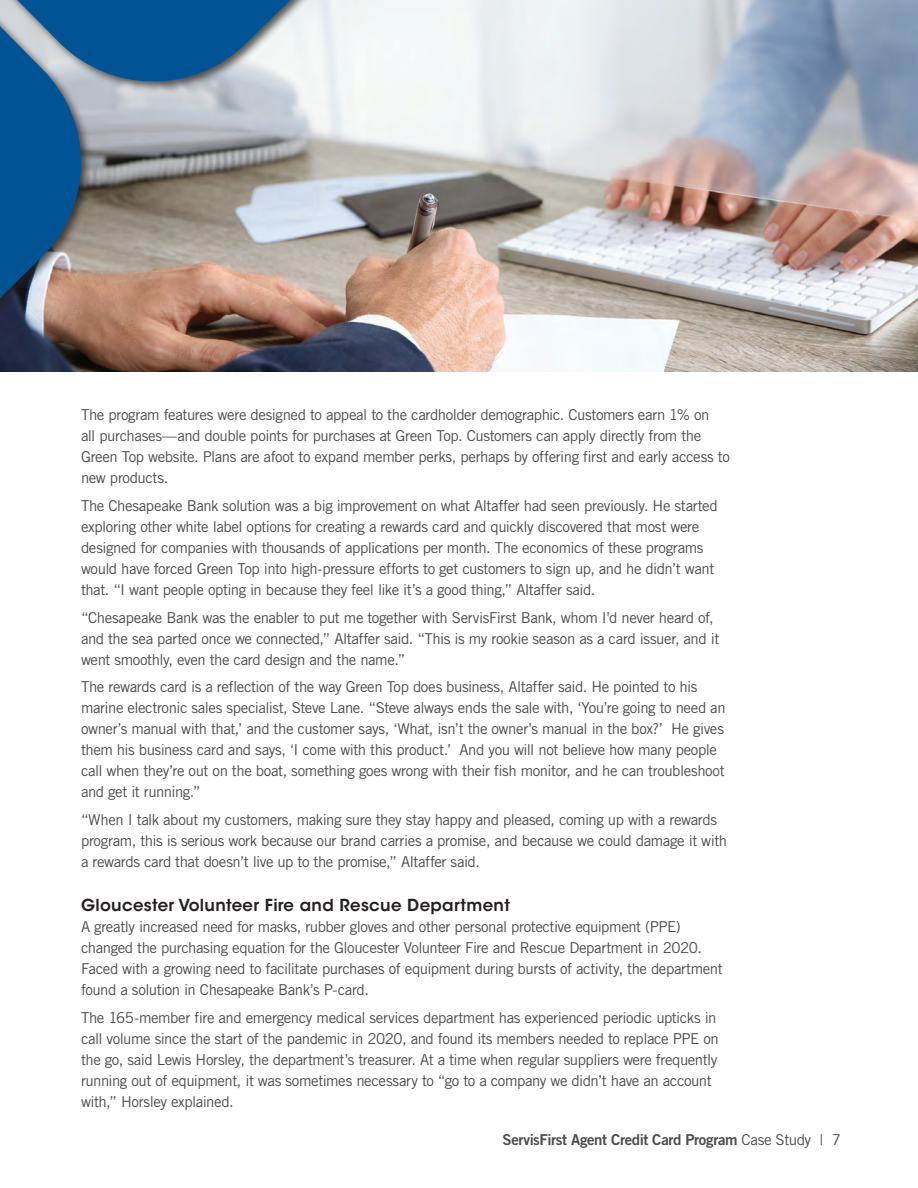
<style>
.page{position:relative;width:918px;height:1188px;background:#fff}
.page>*{position:absolute;margin:0;border:0;box-sizing:border-box;transform-origin:0 0}
.t1{font:600 16.5px "ITC Avant Garde Std";letter-spacing:.02em;color:#231f20}
.t2{font:15px/21px "Trade Gothic LT Std";letter-spacing:-.03em;color:#4b4c4d}
.t3{font:15px "Trade Gothic LT Std Bd 2";letter-spacing:-.025em;color:#4b4c4d}
.s1{font-family:"Trade Gothic LT Std"}
</style>
<div class="page">
<img style="left:94px;top:0;width:824px;height:372px">
<svg style="left:0;top:95px;width:94px;height:277px;background:#3d6180"></svg>
<svg style="left:0;top:0;width:477px;height:95px"></svg>
<svg style="left:17px;top:0;width:75px;height:82px;background:#5586ad"></svg>
<p class="t2" style="left:81px;top:404px;width:650px">The program features were designed to appeal to the cardholder demographic. Customers earn 1% on<br>all purchases—and double points for purchases at Green Top. Customers can apply directly from the Green Top website. Plans are afoot to expand member perks, perhaps by offering first and early access to new products.</p>
<p class="t2" style="left:81px;top:495px;width:638px">The Chesapeake Bank solution was a big improvement on what Altaffer had seen previously. He started exploring other white label options for creating a rewards card and quickly discovered that most were designed for companies with thousands of applications per month. The economics of these programs would have forced Green Top into high-pressure efforts to get customers to sign up, and he didn’t want that. “I want people opting in because they feel like it’s a good thing,” Altaffer said.</p>
<p class="t2" style="left:81px;top:607px;width:640px">“Chesapeake Bank was the enabler to put me together with ServisFirst Bank, whom I’d never heard of, and the sea parted once we connected,” Altaffer said. “This is my rookie season as a card issuer, and it went smoothly, even the card design and the name.”</p>
<p class="t2" style="left:81px;top:676px;width:646px">The rewards card is a reflection of the way Green Top does business, Altaffer said. He pointed to his marine electronic sales specialist, Steve Lane. “Steve always ends the sale with, ‘You’re going to need an owner’s manual with that,’ and the customer says, ‘What, isn’t the owner’s manual in the box?’ He gives them his business card and says, ‘I come with this product.’ And you will not believe how many people call when they’re out on the boat, something goes wrong with their fish monitor, and he can troubleshoot and get it running.”</p>
<p class="t2" style="left:81px;top:809px;width:648px">“When I talk about my customers, making sure they stay happy and pleased, coming up with a rewards program, this is serious work because our brand carries a promise, and because we could damage it with a rewards card that doesn’t live up to the promise,” Altaffer said.</p>
<p class="t1" style="left:81px;top:895px;width:430px">Gloucester Volunteer Fire and Rescue Department</p>
<p class="t2" style="left:81px;top:916px;width:643px">A greatly increased need for masks, rubber gloves and other personal protective equipment (PPE) changed the purchasing equation for the Gloucester Volunteer Fire and Rescue Department in 2020.<br>Faced with a growing need to facilitate purchases of equipment during bursts of activity, the department found a solution in Chesapeake Bank’s P-card.</p>
<p class="t2" style="left:81px;top:1007px;width:639px">The 165-member fire and emergency medical services department has experienced periodic upticks in call volume since the start of the pandemic in 2020, and found its members needed to replace PPE on the go, said Lewis Horsley, the department’s treasurer. At a time when regular suppliers were frequently running out of equipment, it was sometimes necessary to “go to a company we didn’t have an account with,” Horsley explained.</p>
<p class="t3" style="left:503px;top:1130px;width:340px">ServisFirst Agent Credit Card Program <span class="s1">Case Study | 7</span></p>
</div>
